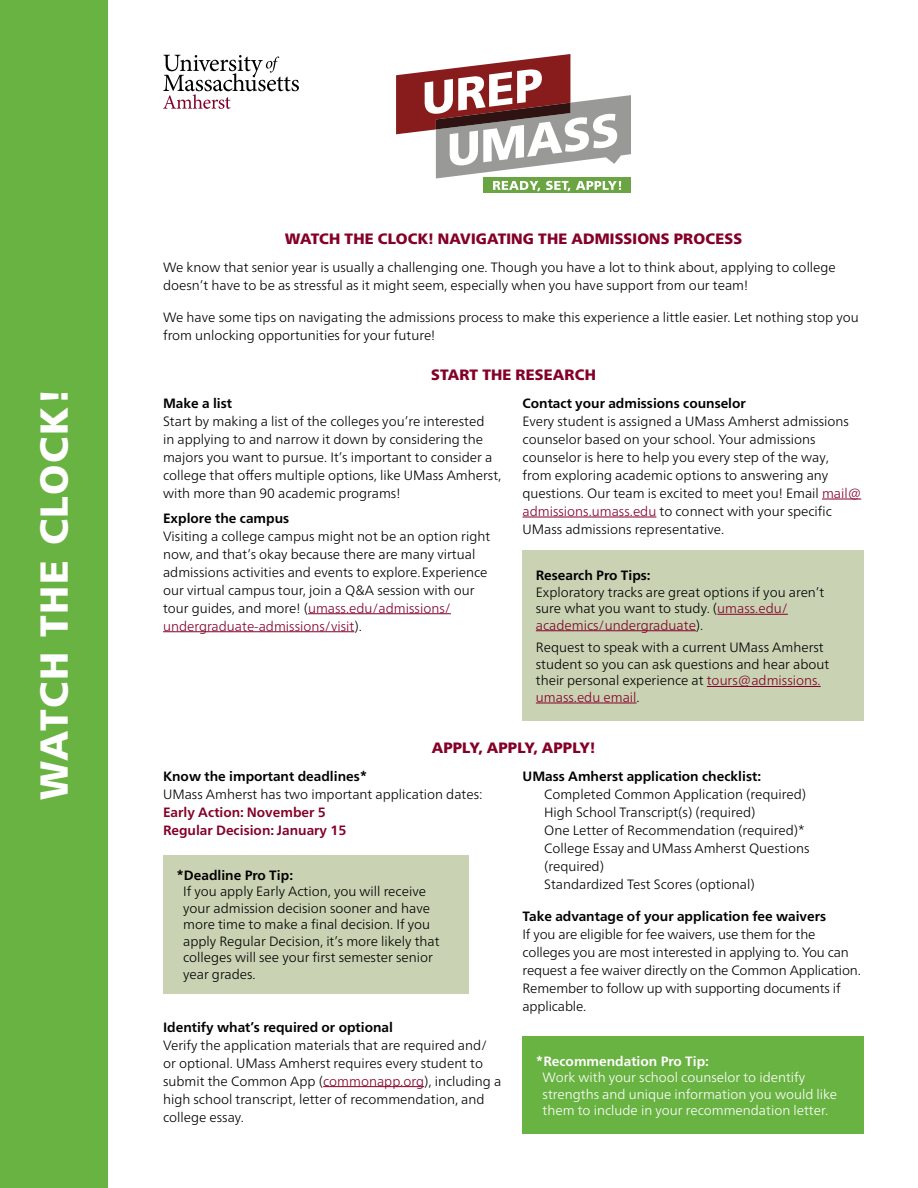
<style>
.page{position:relative;width:918px;height:1188px;background:#fff}
.page>*{position:absolute;margin:0;border:0;box-sizing:border-box;transform-origin:0 0}
.t1{font:900 39px "Frutiger LT Std";letter-spacing:.04em;color:#fff}
.t2{font:900 15px "Frutiger Neue LT Pro";letter-spacing:.01em;color:#840029}
.t3{font:300 13.5px/18px "Frutiger Neue LT Pro";color:#000}
.t4{font:700 13.5px "Frutiger Neue LT Pro";color:#000}
.t5{font:300 13.5px/16.5px "Frutiger Neue LT Pro";color:#fff}
.t6{font:700 13.5px/18px "Frutiger Neue LT Pro";color:#840029}
.t7{font:700 13.5px "Frutiger Neue LT Pro";color:#fff}
.s1{color:#840029}
</style>
<div class="page">
<hr style="left:323px;top:1086px;width:101px;height:1px;background:#840029">
<div style="left:0;top:0;width:108px;height:1188px;background:#69b342"></div>
<div style="left:483px;top:178px;width:148px;height:15px;background:#6ba543"></div>
<svg style="left:396px;top:54px;width:235px;height:137px"></svg>
<hr style="left:308px;top:613px;width:143px;height:1px;background:#840029">
<hr style="left:163px;top:631px;width:191px;height:1px;background:#840029">
<hr style="left:822px;top:499px;width:39px;height:1px;background:#840029">
<hr style="left:523px;top:517px;width:133px;height:1px;background:#840029">
<div style="left:523px;top:1036px;width:341px;height:98px;background:#69b342"></div>
<div style="left:163px;top:855px;width:306px;height:138px;background:#c9d3b3"></div>
<svg style="left:163px;top:55px;width:136px;height:54px"></svg>
<div style="left:523px;top:551px;width:341px;height:170px;background:#c9d3b3"></div>
<hr style="left:717px;top:614px;width:71px;height:1px;background:#840029">
<hr style="left:536px;top:630px;width:160px;height:1px;background:#840029">
<hr style="left:707px;top:686px;width:114px;height:1px;background:#840029">
<hr style="left:536px;top:703px;width:101px;height:1px;background:#840029">
<h1 class="t1" style="left:31px;top:800px;width:414px;rotate:-90deg">WATCH THE CLOCK!</h1>
<p class="t2" style="left:285px;top:230px;width:459px">WATCH THE CLOCK! NAVIGATING THE ADMISSIONS PROCESS</p>
<p class="t3" style="left:163px;top:258px;width:674px">We know that senior year is usually a challenging one. Though you have a lot to think about, applying to college doesn’t have to be as stressful as it might seem, especially when you have support from our team!</p>
<p class="t3" style="left:163px;top:308px;width:697px">We have some tips on navigating the admissions process to make this experience a little easier. Let nothing stop you from unlocking opportunities for your future!</p>
<p class="t2" style="left:431px;top:366px;width:166px">START THE RESEARCH</p>
<p class="t4" style="left:163px;top:395px;width:71px">Make a list</p>
<p class="t3" style="left:163px;top:412px;width:340px">Start by making a list of the colleges you’re interested<br>in applying to and narrow it down by considering the majors you want to pursue. It’s important to consider a college that offers multiple options, like UMass Amherst, with more than 90 academic programs!</p>
<p class="t4" style="left:163px;top:510px;width:128px">Explore the campus</p>
<p class="t3" style="left:163px;top:527px;width:329px">Visiting a college campus might not be an option right now, and that’s okay because there are many virtual admissions activities and events to explore. Experience our virtual campus tour, join a Q&amp;A session with our tour guides, and more! (<span class="s1">umass.edu/admissions/ undergraduate-admissions/visit</span>).</p>
<p class="t4" style="left:523px;top:395px;width:225px">Contact your admissions counselor</p>
<p class="t3" style="left:523px;top:412px;width:340px">Every student is assigned a UMass Amherst admissions counselor based on your school. Your admissions counselor is here to help you every step of the way, from exploring academic options to answering any questions. Our team is excited to meet you! Email <span class="s1">mail@ admissions.umass.edu</span> to connect with your specific UMass admissions representative.</p>
<p class="t4" style="left:536px;top:568px;width:116px">Research Pro Tips:</p>
<p class="t3" style="left:536px;top:584px;width:290px;line-height:16.5px">Exploratory tracks are great options if you aren’t sure what you want to study. (<span class="s1">umass.edu/ academics/undergraduate</span>).</p>
<p class="t3" style="left:536px;top:640px;width:295px;line-height:16.5px">Request to speak with a current UMass Amherst student so you can ask questions and hear about their personal experience at <span class="s1">tours@admissions. umass.edu email</span>.</p>
<p class="t2" style="left:432px;top:739px;width:165px">APPLY, APPLY, APPLY!</p>
<p class="t4" style="left:163px;top:768px;width:206px">Know the important deadlines*</p>
<p class="t3" style="left:163px;top:785px;width:321px">UMass Amherst has two important application dates:</p>
<p class="t6" style="left:163px;top:803px;width:185px">Early Action: November 5<br>Regular Decision: January 15</p>
<p class="t4" style="left:176px;top:867px;width:118px">*Deadline Pro Tip:</p>
<p class="t3" style="left:183px;top:883px;width:258px;line-height:16.5px">If you apply Early Action, you will receive your admission decision sooner and have more time to make a final decision. If you apply Regular Decision, it’s more likely that colleges will see your first semester senior year grades.</p>
<p class="t4" style="left:163px;top:1019px;width:231px">Identify what’s required or optional</p>
<p class="t3" style="left:163px;top:1036px;width:340px">Verify the application materials that are required and/ or optional. UMass Amherst requires every student to submit the Common App (<span class="s1">commonapp.org</span>), including a high school transcript, letter of recommendation, and college essay.</p>
<p class="t4" style="left:523px;top:768px;width:240px">UMass Amherst application checklist:</p>
<p class="t3" style="left:544px;top:785px;width:267px">Completed Common Application (required)<br>High School Transcript(s) (required)<br>One Letter of Recommendation (required)* College Essay and UMass Amherst Questions (required)<br>Standardized Test Scores (optional)</p>
<p class="t4" style="left:523px;top:908px;width:305px">Take advantage of your application fee waivers</p>
<p class="t3" style="left:523px;top:925px;width:340px">If you are eligible for fee waivers, use them for the colleges you are most interested in applying to. You can request a fee waiver directly on the Common Application.<br>Remember to follow up with supporting documents if applicable.</p>
<p class="t7" style="left:536px;top:1053px;width:175px">*Recommendation Pro Tip:</p>
<p class="t5" style="left:543px;top:1069px;width:296px">Work with your school counselor to identify strengths and unique information you would like them to include in your recommendation letter.</p>
</div>
